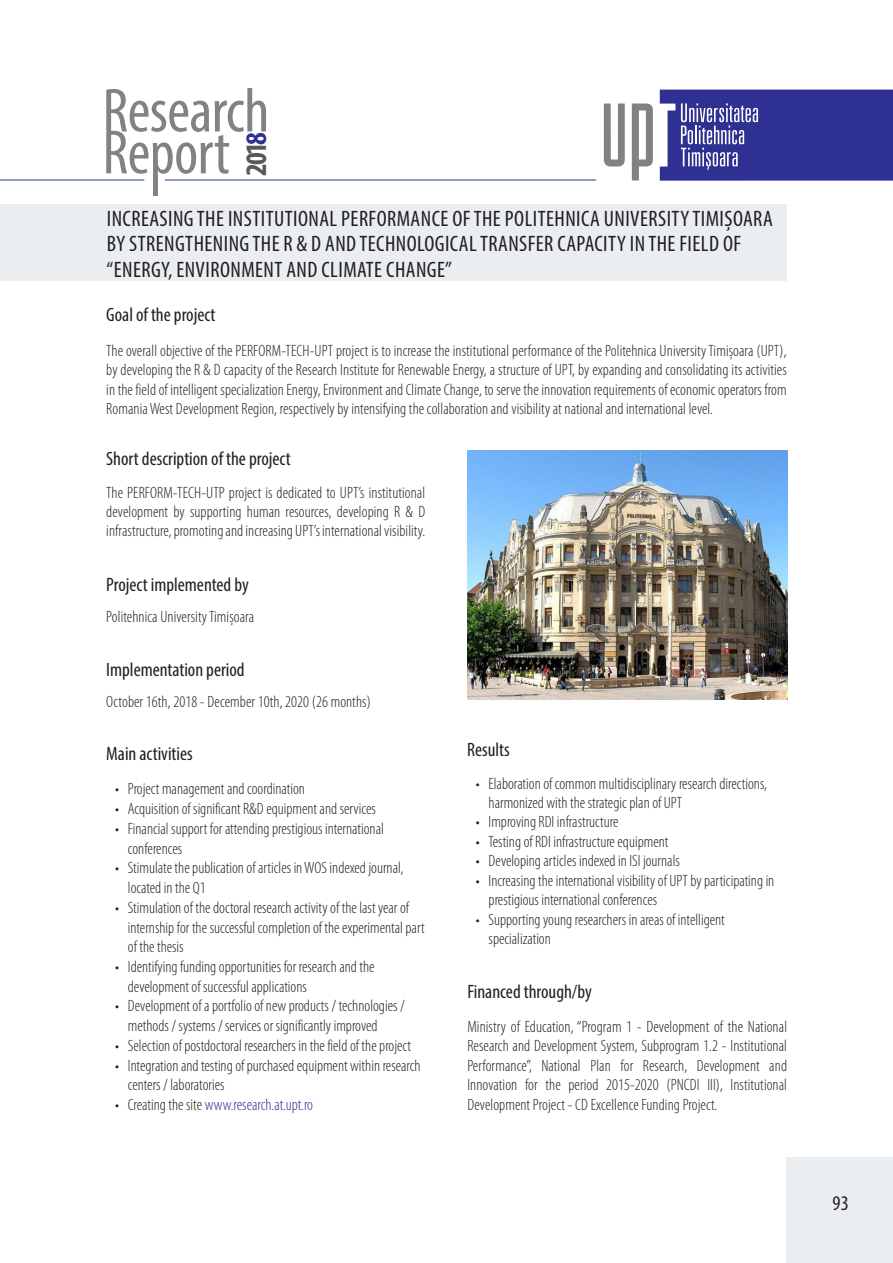
<style>
.page{position:relative;width:893px;height:1263px;background:#fff}
.page>*{position:absolute;margin:0;border:0;box-sizing:border-box;transform-origin:0 0}
.t1{font:condensed 62.7px "Myriad Pro";letter-spacing:-.01em;color:#808285}
.t2{font:700 condensed 29.85px "Myriad Pro";color:#57585a}
.t3{font:condensed 22.35px/25.3px "Myriad Pro";letter-spacing:.02em;color:#231f20}
.t4{font:condensed 20.85px "Myriad Pro";color:#231f20}
.t5{font:condensed 19.5px "Myriad Pro";color:#231f20}
.t6{font:300 condensed 16.5px/19.5px "Myriad Pro";color:#231f20}
.t7{font:300 condensed 16.5px "Myriad Pro";color:#2e3092}
.s1{color:#2e3092}
.s2{color:#231f20}
</style>
<div class="page">
<div style="left:787px;top:1157px;width:106px;height:106px;background:#ebeef1"></div>
<div style="left:153px;top:178px;width:5px;height:18px;background:#808285"></div>
<hr style="left:165px;top:180px;width:431px;height:1px;background:#253f8e">
<svg style="left:632px;top:104px;width:21px;height:76px"></svg>
<svg style="left:604px;top:104px;width:21px;height:62px"></svg>
<svg style="left:660px;top:90px;width:233px;height:91px;background:#41439c"></svg>
<hr style="left:0;top:180px;width:144px;height:1px;background:#253f8e">
<div style="left:0;top:204px;width:787px;height:77px;background:#ebeef1"></div>
<img style="left:468px;top:450px;width:319px;height:249px">
<h1 class="t1" style="left:103px;top:73px;width:168px">Research</h1>
<h1 class="t1" style="left:103px;top:115px;width:129px">Report</h1>
<h2 class="t2" style="left:238px;top:176px;width:45px;rotate:-90deg">201<span class="s1">8</span></h2>
<p class="t3" style="left:107px;top:206px;width:668px">INCREASING THE INSTITUTIONAL PERFORMANCE OF THE POLITEHNICA UNIVERSITY TIMIȘOARA<br>BY STRENGTHENING THE R &amp; D AND TECHNOLOGICAL TRANSFER CAPACITY IN THE FIELD OF “ENERGY, ENVIRONMENT AND CLIMATE CHANGE”</p>
<p class="t5" style="left:106px;top:302px;width:111px">Goal of the project</p>
<p class="t6" style="left:106px;top:341px;width:682px;text-align:justify">The overall objective of the PERFORM-TECH-UPT project is to increase the institutional performance of the Politehnica University Timișoara (UPT), by developing the R &amp; D capacity of the Research Institute for Renewable Energy, a structure of UPT, by expanding and consolidating its activities in the field of intelligent specialization Energy, Environment and Climate Change, to serve the innovation requirements of economic operators from Romania West Development Region, respectively by intensifying the collaboration and visibility at national and international level.</p>
<p class="t5" style="left:106px;top:447px;width:186px">Short description of the project</p>
<p class="t6" style="left:106px;top:483px;width:320px;text-align:justify">The PERFORM-TECH-UTP project is dedicated to UPT’s institutional development by supporting human resources, developing R &amp; D infrastructure, promoting and increasing UPT’s international visibility.</p>
<p class="t5" style="left:106px;top:573px;width:144px">Project implemented by</p>
<p class="t6" style="left:106px;top:607px;width:149px">Politehnica University Timișoara</p>
<p class="t5" style="left:106px;top:658px;width:140px">Implementation period</p>
<p class="t6" style="left:106px;top:692px;width:266px">October 16th, 2018 - December 10th, 2020 (26 months)</p>
<p class="t5" style="left:106px;top:742px;width:88px">Main activities</p>
<p class="t6" style="left:115px;top:780px;width:191px">• Project management and coordination</p>
<p class="t6" style="left:115px;top:799px;width:262px">• Acquisition of significant R&amp;D equipment and services</p>
<p class="t6" style="left:128px;top:819px;width:258px;text-indent:-13px">• Financial support for attending prestigious international conferences</p>
<p class="t6" style="left:128px;top:858px;width:277px;text-indent:-13px">• Stimulate the publication of articles in WOS indexed journal, located in the Q1</p>
<p class="t6" style="left:128px;top:898px;width:298px;text-indent:-13px">• Stimulation of the doctoral research activity of the last year of internship for the successful completion of the experimental part of the thesis</p>
<p class="t6" style="left:128px;top:957px;width:248px;text-indent:-13px">• Identifying funding opportunities for research and the development of successful applications</p>
<p class="t6" style="left:128px;top:996px;width:278px;text-indent:-13px">• Development of a portfolio of new products / technologies / methods / systems / services or significantly improved</p>
<p class="t6" style="left:115px;top:1036px;width:297px">• Selection of postdoctoral researchers in the field of the project</p>
<p class="t6" style="left:128px;top:1056px;width:294px;text-indent:-13px">• Integration and testing of purchased equipment within research centers / laboratories</p>
<p class="t7" style="left:115px;top:1096px;width:199px"><span class="s2">• Creating the site</span> www.research.at.upt.ro</p>
<p class="t5" style="left:467px;top:738px;width:44px">Results</p>
<p class="t6" style="left:489px;top:774px;width:280px;text-indent:-13px">• Elaboration of common multidisciplinary research directions, harmonized with the strategic plan of UPT</p>
<p class="t6" style="left:476px;top:813px;width:144px">• Improving RDI infrastructure</p>
<p class="t6" style="left:476px;top:832px;width:194px">• Testing of RDI infrastructure equipment</p>
<p class="t6" style="left:476px;top:851px;width:206px">• Developing articles indexed in ISI journals</p>
<p class="t6" style="left:489px;top:871px;width:287px;text-indent:-13px">• Increasing the international visibility of UPT by participating in prestigious international conferences</p>
<p class="t6" style="left:489px;top:910px;width:238px;text-indent:-13px">• Supporting young researchers in areas of intelligent specialization</p>
<p class="t5" style="left:467px;top:980px;width:126px">Financed through/by</p>
<p class="t6" style="left:467px;top:1017px;width:321px;text-align:justify">Ministry of Education, “Program 1 - Development of the National Research and Development System, Subprogram 1.2 - Institutional Performance”, National Plan for Research, Development and Innovation for the period 2015-2020 (PNCDI III), Institutional Development Project - CD Excellence Funding Project.</p>
<p class="t4" style="left:832px;top:1191px;width:18px">93</p>
</div>
